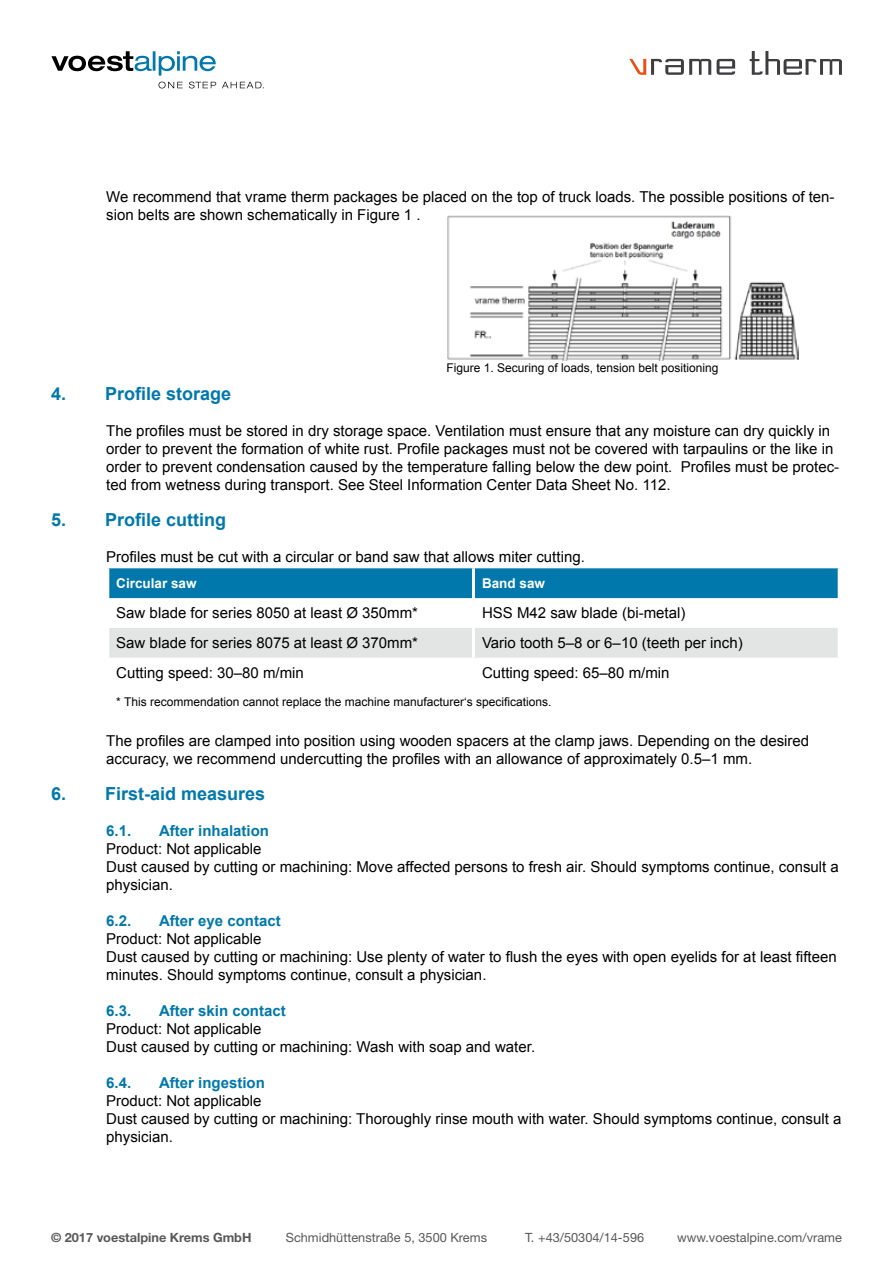
<style>
.page{position:relative;width:893px;height:1263px;background:#fff}
.page>*{position:absolute;margin:0;border:0;box-sizing:border-box;transform-origin:0 0}
.t1{font:700 18px "Arial";color:#0078ab}
.t2{font:15px/18px "Arial";color:#000}
.t3{font:700 15px "Arial";color:#0078ab}
.t4{font:700 13.5px "Arial";color:#fff}
.t5{font:12.75px "Helvetica Neue LT Std";color:#58585a}
.t6{font:700 12.75px "Helvetica Neue LT Std";color:#58585a}
.t7{font:12px "Arial";color:#000}
</style>
<div class="page">
<svg style="left:222px;top:82px;width:42px;height:6px"></svg>
<svg style="left:189px;top:82px;width:27px;height:6px"></svg>
<svg style="left:158px;top:82px;width:25px;height:6px"></svg>
<svg style="left:51px;top:51px;width:165px;height:25px"></svg>
<div style="left:109px;top:568px;width:729px;height:30px;background:#0078ab"></div>
<div style="left:109px;top:628px;width:729px;height:30px;background:#e3e4e4"></div>
<hr style="left:472px;top:568px;width:3px;height:30px;background:#fff">
<hr style="left:472px;top:628px;width:3px;height:30px;background:#fff">
<svg style="left:750px;top:51px;width:92px;height:24px"></svg>
<svg style="left:717px;top:59px;width:18px;height:16px"></svg>
<svg style="left:629px;top:59px;width:82px;height:16px"></svg>
<img style="left:447px;top:215px;width:351px;height:145px">
<p class="t2" style="left:106px;top:188px;width:730px">We recommend that vrame therm packages be placed on the top of truck loads. The possible positions of ten&shy;sion belts are shown schematically in Figure 1 .</p>
<p class="t7" style="left:446px;top:360px;width:274px">Figure 1. Securing of loads, tension belt positioning</p>
<p class="t1" style="left:51px;top:382px;width:182px">4. Profile storage</p>
<p class="t2" style="left:106px;top:422px;width:734px">The profiles must be stored in dry storage space. Ventilation must ensure that any moisture can dry quickly in order to prevent the formation of white rust. Profile packages must not be covered with tarpaulins or the like in order to prevent condensation caused by the temperature falling below the dew point. Profiles must be protec&shy;ted from wetness during transport. See Steel Information Center Data Sheet No. 112.</p>
<p class="t1" style="left:51px;top:508px;width:177px">5. Profile cutting</p>
<p class="t2" style="left:106px;top:548px;width:480px">Profiles must be cut with a circular or band saw that allows miter cutting.</p>
<p class="t4" style="left:116px;top:574px;width:82px">Circular saw</p>
<p class="t4" style="left:482px;top:574px;width:65px">Band saw</p>
<p class="t2" style="left:116px;top:604px;width:303px">Saw blade for series 8050 at least Ø 350mm*</p>
<p class="t2" style="left:482px;top:604px;width:205px">HSS M42 saw blade (bi-metal)</p>
<p class="t2" style="left:116px;top:634px;width:303px">Saw blade for series 8075 at least Ø 370mm*</p>
<p class="t2" style="left:482px;top:634px;width:262px">Vario tooth 5–8 or 6–10 (teeth per inch)</p>
<p class="t2" style="left:116px;top:664px;width:189px">Cutting speed: 30–80 m/min</p>
<p class="t2" style="left:482px;top:664px;width:189px">Cutting speed: 65–80 m/min</p>
<p class="t7" style="left:116px;top:694px;width:437px">* This recommendation cannot replace the machine manufacturer‘s specifications.</p>
<p class="t2" style="left:106px;top:732px;width:704px">The profiles are clamped into position using wooden spacers at the clamp jaws. Depending on the desired accuracy, we recommend undercutting the profiles with an allowance of approximately 0.5–1 mm.</p>
<p class="t1" style="left:51px;top:782px;width:216px">6. First-aid measures</p>
<p class="t3" style="left:106px;top:821px;width:27px">6.1.</p>
<p class="t3" style="left:159px;top:821px;width:112px">After inhalation</p>
<p class="t2" style="left:106px;top:840px;width:734px">Product: Not applicable<br>Dust caused by cutting or machining: Move affected persons to fresh air. Should symptoms continue, consult a physician.</p>
<p class="t3" style="left:106px;top:911px;width:27px">6.2.</p>
<p class="t3" style="left:159px;top:911px;width:123px">After eye contact</p>
<p class="t2" style="left:106px;top:930px;width:732px">Product: Not applicable<br>Dust caused by cutting or machining: Use plenty of water to flush the eyes with open eyelids for at least fifteen minutes. Should symptoms continue, consult a physician.</p>
<p class="t3" style="left:106px;top:1001px;width:27px">6.3.</p>
<p class="t3" style="left:159px;top:1001px;width:128px">After skin contact</p>
<p class="t2" style="left:106px;top:1020px;width:430px">Product: Not applicable<br>Dust caused by cutting or machining: Wash with soap and water.</p>
<p class="t3" style="left:106px;top:1073px;width:27px">6.4.</p>
<p class="t3" style="left:159px;top:1073px;width:107px">After ingestion</p>
<p class="t2" style="left:106px;top:1092px;width:737px">Product: Not applicable<br>Dust caused by cutting or machining: Thoroughly rinse mouth with water. Should symptoms continue, consult a physician.</p>
<p class="t6" style="left:51px;top:1229px;width:202px">© 2017 voestalpine Krems GmbH</p>
<p class="t5" style="left:286px;top:1230px;width:203px">Schmidhüttenstraße 5, 3500 Krems</p>
<p class="t5" style="left:525px;top:1230px;width:121px">T. +43/50304/14-596</p>
<p class="t5" style="left:677px;top:1230px;width:166px">www.voestalpine.com/vrame</p>
</div>
